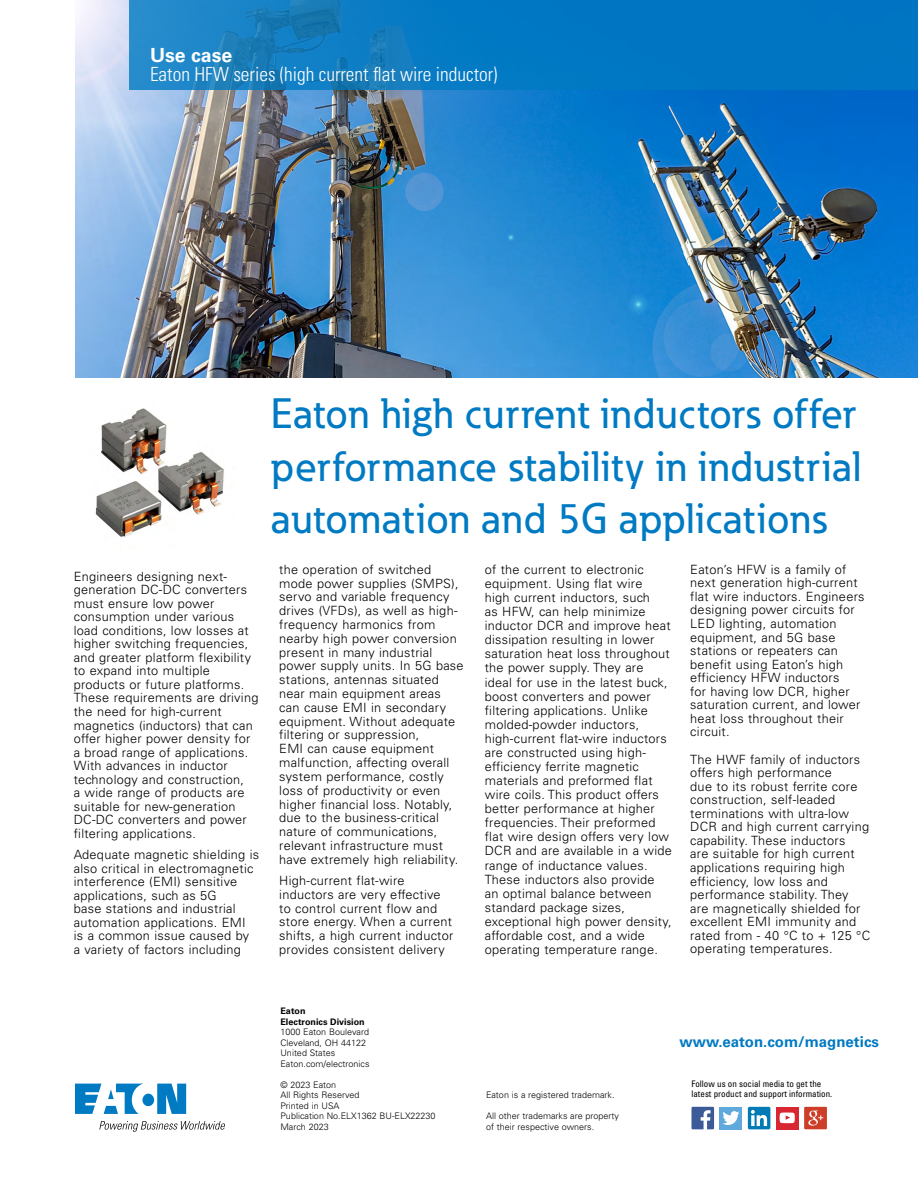
<style>
.page{position:relative;width:918px;height:1188px;background:#fff}
.page>*{position:absolute;margin:0;border:0;box-sizing:border-box;transform-origin:0 0}
.t1{font:500 42px/52.5px "Eaton";letter-spacing:.02em;color:#007ac2}
.t2{font:300 condensed 19.5px "Univers LT Std";color:#fff}
.t3{font:700 19.5px "Univers LT Std";color:#fff}
.t4{font:700 15px "Univers";color:#007ac2}
.t5{font:300 12.75px/13.5px "Univers LT Std";letter-spacing:.02em;color:#000}
.t6{font:300 9px/10.5px "Univers LT Std";color:#000}
.t7{font:condensed 9px/10.5px "Univers LT Std";color:#000}
.t8{font:700 9px/10.5px "Univers LT Std";color:#000}
</style>
<div class="page">
<img style="left:75px;top:0;width:843px;height:378px">
<img style="left:95px;top:408px;width:129px;height:129px">
<svg style="left:129px;top:0;width:789px;height:90px;fill:#0078c3"></svg>
<div style="left:776px;top:1107px;width:23px;height:22px;background:#d92732"></div>
<div style="left:720px;top:1107px;width:22px;height:22px;background:#60a9dd"></div>
<svg style="left:692px;top:1107px;width:22px;height:22px"></svg>
<svg style="left:722px;top:1111px;width:17px;height:14px"></svg>
<div style="left:748px;top:1107px;width:22px;height:22px;background:#007bb6;border-radius:2px"></div>
<svg style="left:751px;top:1110px;width:16px;height:16px"></svg>
<svg style="left:804px;top:1107px;width:23px;height:22px"></svg>
<img style="left:808px;top:1111px;width:10px;height:15px">
<svg style="left:780px;top:1113px;width:15px;height:10px"></svg>
<svg style="left:75px;top:1084px;width:111px;height:30px"></svg>
<svg style="left:99px;top:1121px;width:126px;height:11px"></svg>
<h2 class="t3" style="left:150px;top:43px;width:84px">Use case</h2>
<h2 class="t2" style="left:150px;top:62px;width:349px">Eaton HFW series (high current flat wire inductor)</h2>
<p class="t5" style="left:74px;top:569px;width:186px">Engineers designing next&shy;generation DC-DC converters must ensure low power consumption under various load conditions, low losses at higher switching frequencies, and greater platform flexibility to expand into multiple products or future platforms.<br>These requirements are driving the need for high-current magnetics (inductors) that can offer higher power density for a broad range of applications.<br>With advances in inductor technology and construction,<br>a wide range of products are suitable for new-generation<br>DC-DC converters and power filtering applications.</p>
<p class="t5" style="left:74px;top:848px;width:187px">Adequate magnetic shielding is also critical in electromagnetic interference (EMI) sensitive applications, such as 5G<br>base stations and industrial automation applications. EMI<br>is a common issue caused by<br>a variety of factors including</p>
<h1 class="t1" style="left:271px;top:387px;width:592px">Eaton high current inductors offer performance stability in industrial automation and 5G applications</h1>
<p class="t5" style="left:279px;top:562px;width:186px">the operation of switched mode power supplies (SMPS), servo and variable frequency drives (VFDs), as well as high&shy;frequency harmonics from nearby high power conversion present in many industrial power supply units. In 5G base stations, antennas situated near main equipment areas can cause EMI in secondary equipment. Without adequate filtering or suppression,<br>EMI can cause equipment malfunction, affecting overall system performance, costly loss of productivity or even higher financial loss. Notably, due to the business-critical nature of communications, relevant infrastructure must have extremely high reliability.</p>
<p class="t5" style="left:279px;top:874px;width:176px">High-current flat-wire inductors are very effective to control current flow and store energy. When a current shifts, a high current inductor provides consistent delivery</p>
<p class="t5" style="left:485px;top:562px;width:189px;line-height:14.1px">of the current to electronic equipment. Using flat wire<br>high current inductors, such<br>as HFW, can help minimize inductor DCR and improve heat dissipation resulting in lower saturation heat loss throughout the power supply. They are ideal for use in the latest buck, boost converters and power filtering applications. Unlike molded-powder inductors, high-current flat-wire inductors are constructed using high&shy;efficiency ferrite magnetic materials and preformed flat wire coils. This product offers better performance at higher frequencies. Their preformed flat wire design offers very low<br>DCR and are available in a wide range of inductance values.<br>These inductors also provide<br>an optimal balance between standard package sizes, exceptional high power density, affordable cost, and a wide operating temperature range.</p>
<p class="t5" style="left:690px;top:563px;width:176px">Eaton’s HFW is a family of next generation high-current flat wire inductors. Engineers designing power circuits for<br>LED lighting, automation equipment, and 5G base stations or repeaters can benefit using Eaton’s high efficiency HFW inductors<br>for having low DCR, higher saturation current, and lower heat loss throughout their circuit.</p>
<p class="t5" style="left:690px;top:752px;width:181px">The HWF family of inductors offers high performance<br>due to its robust ferrite core construction, self-leaded terminations with ultra-low<br>DCR and high current carrying capability. These inductors<br>are suitable for high current applications requiring high efficiency, low loss and performance stability. They<br>are magnetically shielded for excellent EMI immunity and rated from - 40 °C to + 125 °C operating temperatures.</p>
<p class="t8" style="left:280px;top:1006px;width:86px">Eaton<br>Electronics Division</p>
<p class="t6" style="left:280px;top:1027px;width:91px">1000 Eaton Boulevard<br>Cleveland, OH 44122<br>United States<br>Eaton.com/electronics</p>
<p class="t6" style="left:280px;top:1079px;width:157px">© 2023 Eaton<br>All Rights Reserved<br>Printed in USA<br>Publication No.ELX1362 BU-ELX22230<br>March 2023</p>
<p class="t7" style="left:692px;top:1078px;width:142px">Follow us on social media to get the latest product and support information.</p>
<p class="t4" style="left:680px;top:1033px;width:201px">www.eaton.com/magnetics</p>
<p class="t6" style="left:486px;top:1090px;width:130px">Eaton is a registered trademark.</p>
<p class="t6" style="left:486px;top:1111px;width:135px">All other trademarks are property of their respective owners.</p>
</div>
